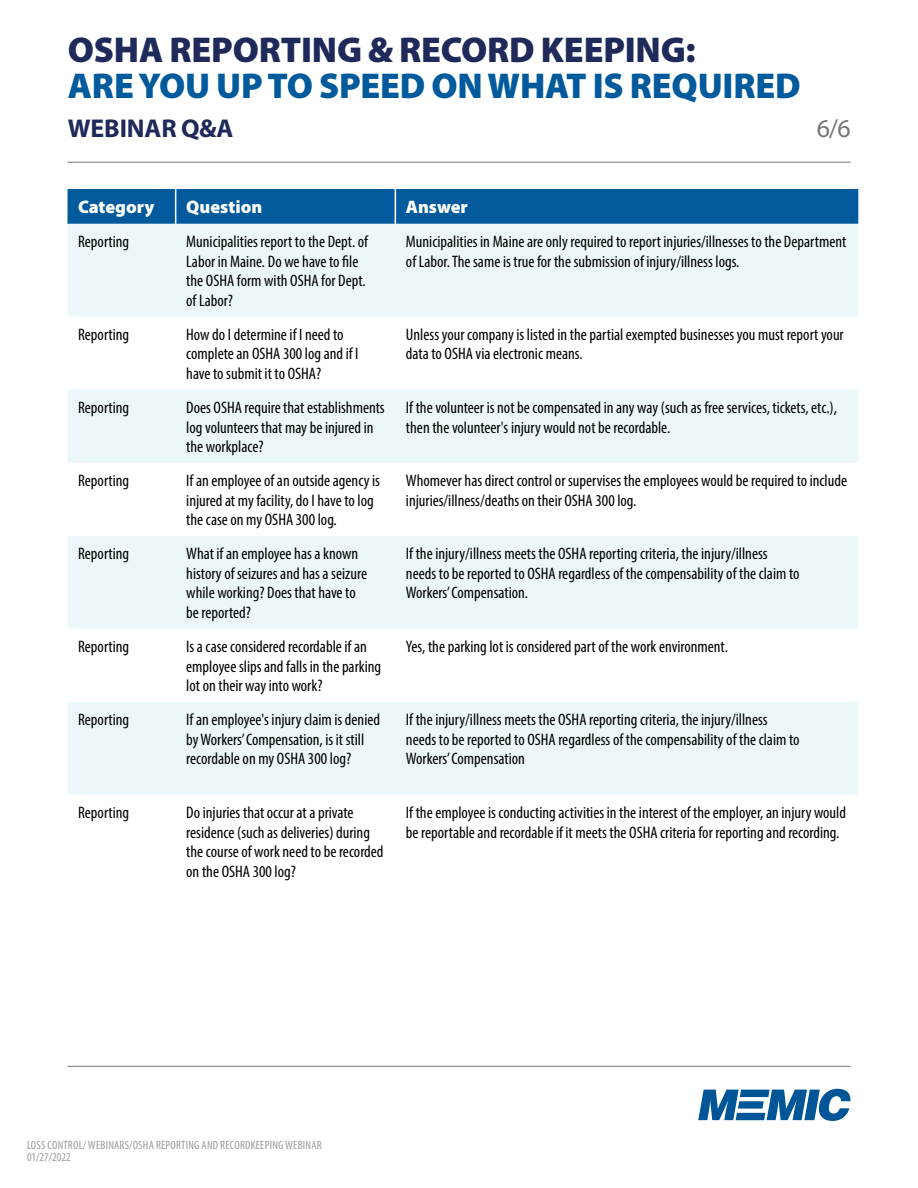
<style>
.page{position:relative;width:918px;height:1188px;background:#fff}
.page>*{position:absolute;margin:0;border:0;box-sizing:border-box;transform-origin:0 0}
.t1{font:900 36px "Myriad Pro";letter-spacing:-.005em;color:#005a9b}
.t2{font:900 36px "Myriad Pro";letter-spacing:-.005em;color:#202a5a}
.t3{font:700 25.8px "Myriad Pro";letter-spacing:-.005em;color:#202a5a}
.t4{font:25.8px "Myriad Pro";color:#767679}
.t5{font:900 18.15px "Myriad Pro";color:#fff}
.t6{font:condensed 16.65px/19.6px "Myriad Pro";color:#000}
.t7{font:condensed 12px/12px "Myriad Pro";letter-spacing:.02em;color:#9d9b9d}
</style>
<div class="page">
<svg style="left:698px;top:1089px;width:152px;height:32px"></svg>
<hr style="left:68px;top:1066px;width:782px;height:1px;background:#767679">
<hr style="left:68px;top:162px;width:782px;height:1px;background:#767679">
<div style="left:68px;top:189px;width:790px;height:35px;background:#005a9b"></div>
<svg style="left:68px;top:224px;width:790px;height:571px;fill:#ecf7fa"></svg>
<hr style="left:175px;top:189px;width:1px;height:35px;background:#fff">
<hr style="left:395px;top:189px;width:1px;height:35px;background:#fff">
<h1 class="t2" style="left:68px;top:26px;width:629px">OSHA REPORTING &amp; RECORD KEEPING:</h1>
<h1 class="t1" style="left:68px;top:62px;width:734px">ARE YOU UP TO SPEED ON WHAT IS REQUIRED</h1>
<h2 class="t3" style="left:68px;top:111px;width:167px">WEBINAR Q&amp;A</h2>
<h2 class="t4" style="left:817px;top:112px;width:36px">6/6</h2>
<p class="t5" style="left:78px;top:195px;width:78px">Category</p>
<p class="t5" style="left:186px;top:195px;width:78px">Question</p>
<p class="t5" style="left:406px;top:195px;width:64px">Answer</p>
<p class="t6" style="left:78px;top:231px;width:53px">Reporting</p>
<p class="t6" style="left:186px;top:231px;width:183px">Municipalities report to the Dept. of<br>Labor in Maine. Do we have to file the OSHA form with OSHA for Dept. of Labor?</p>
<p class="t6" style="left:406px;top:231px;width:442px">Municipalities in Maine are only required to report injuries/illnesses to the Department of Labor. The same is true for the submission of injury/illness logs.</p>
<p class="t6" style="left:78px;top:324px;width:53px">Reporting</p>
<p class="t6" style="left:186px;top:324px;width:174px">How do I determine if I need to complete an OSHA 300 log and if I have to submit it to OSHA?</p>
<p class="t6" style="left:406px;top:324px;width:439px">Unless your company is listed in the partial exempted businesses you must report your data to OSHA via electronic means.</p>
<p class="t6" style="left:78px;top:397px;width:53px">Reporting</p>
<p class="t6" style="left:186px;top:397px;width:200px">Does OSHA require that establishments log volunteers that may be injured in the workplace?</p>
<p class="t6" style="left:406px;top:397px;width:433px">If the volunteer is not be compensated in any way (such as free services, tickets, etc.), then the volunteer's injury would not be recordable.</p>
<p class="t6" style="left:78px;top:470px;width:53px">Reporting</p>
<p class="t6" style="left:186px;top:470px;width:195px">If an employee of an outside agency is injured at my facility, do I have to log the case on my OSHA 300 log.</p>
<p class="t6" style="left:406px;top:470px;width:443px">Whomever has direct control or supervises the employees would be required to include injuries/illness/deaths on their OSHA 300 log.</p>
<p class="t6" style="left:78px;top:544px;width:53px">Reporting</p>
<p class="t6" style="left:186px;top:544px;width:182px">What if an employee has a known history of seizures and has a seizure while working? Does that have to be reported?</p>
<p class="t6" style="left:406px;top:544px;width:395px">If the injury/illness meets the OSHA reporting criteria, the injury/illness needs to be reported to OSHA regardless of the compensability of the claim to<br>Workers’ Compensation.</p>
<p class="t6" style="left:78px;top:636px;width:53px">Reporting</p>
<p class="t6" style="left:186px;top:636px;width:196px">Is a case considered recordable if an employee slips and falls in the parking lot on their way into work?</p>
<p class="t6" style="left:406px;top:636px;width:323px">Yes, the parking lot is considered part of the work environment.</p>
<p class="t6" style="left:78px;top:709px;width:53px">Reporting</p>
<p class="t6" style="left:186px;top:709px;width:195px">If an employee's injury claim is denied by Workers’ Compensation, is it still recordable on my OSHA 300 log?</p>
<p class="t6" style="left:406px;top:709px;width:395px">If the injury/illness meets the OSHA reporting criteria, the injury/illness needs to be reported to OSHA regardless of the compensability of the claim to<br>Workers’ Compensation</p>
<p class="t6" style="left:78px;top:802px;width:53px">Reporting</p>
<p class="t6" style="left:186px;top:802px;width:199px">Do injuries that occur at a private residence (such as deliveries) during the course of work need to be recorded on the OSHA 300 log?</p>
<p class="t6" style="left:406px;top:802px;width:442px">If the employee is conducting activities in the interest of the employer, an injury would be reportable and recordable if it meets the OSHA criteria for reporting and recording.</p>
<p class="t7" style="left:27px;top:1139px;width:296px">LOSS CONTROL/ WEBINARS/OSHA REPORTING AND RECORDKEEPING WEBINAR<br>01/27/2022</p>
</div>
